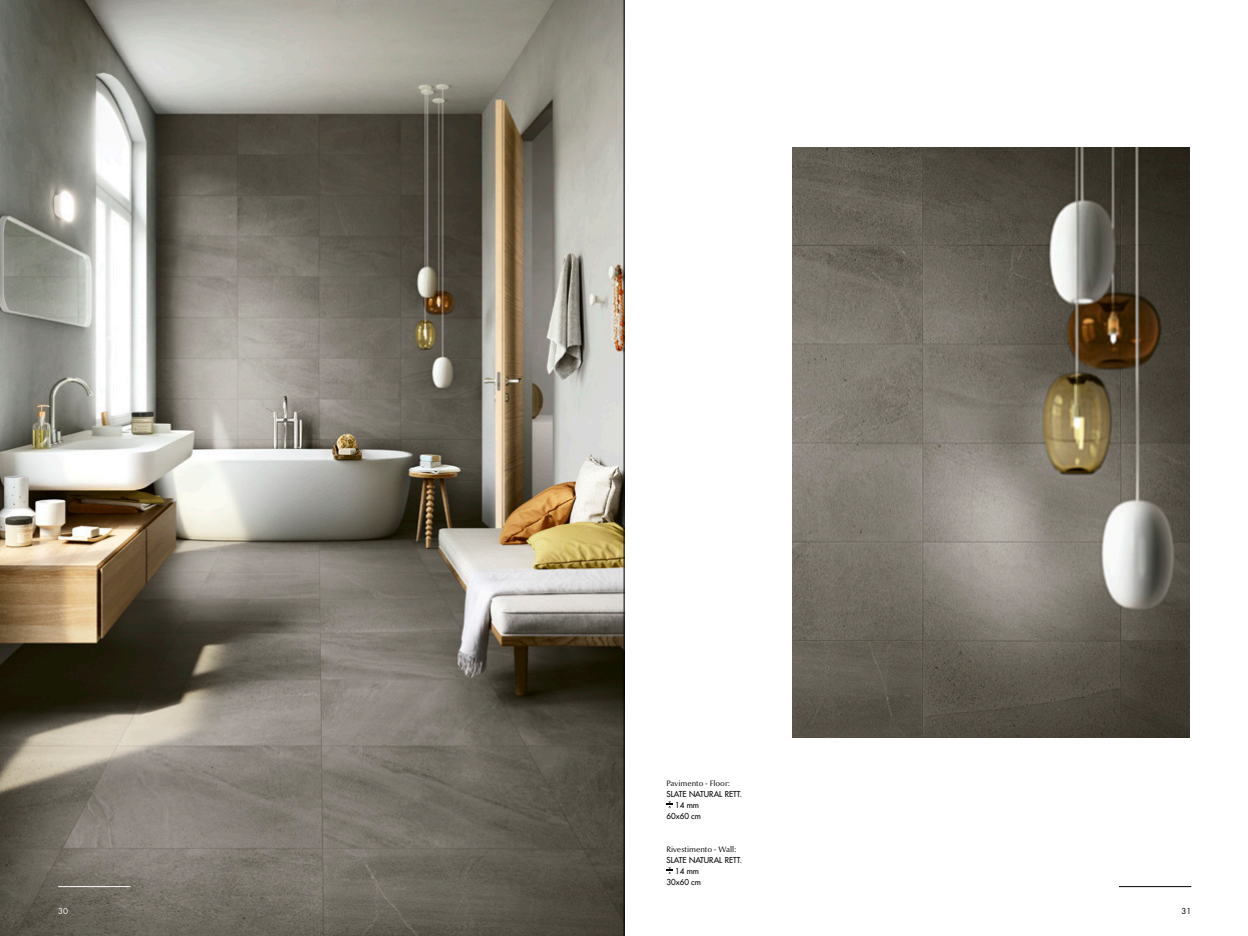
<style>
.page{position:relative;width:1248px;height:936px;background:#fff}
.page>*{position:absolute;margin:0;border:0;box-sizing:border-box;transform-origin:0 0}
.t1{font:500 8px "Futura LT Pro";color:#000}
.t2{font:8px "Optima Nova LT Pro";color:#000}
.t3{font:8px "Futura LT Pro";color:#fff}
.t4{font:8px "Futura LT Pro";color:#000}
</style>
<div class="page">
<svg style="left:0;top:0;width:624px;height:935px"></svg>
<img style="left:792px;top:147px;width:397px;height:590px">
<svg style="left:666px;top:801px;width:7px;height:6px"></svg>
<svg style="left:666px;top:867px;width:7px;height:6px"></svg>
<hr style="left:1118px;top:886px;width:73px;height:1px;background:#000">
<hr style="left:58px;top:886px;width:72px;height:1px;background:#fff">
<p class="t2" style="left:666px;top:777px;width:65px">Pavimento - Floor:</p>
<p class="t1" style="left:666px;top:787px;width:77px">SLATE NATURAL RETT.</p>
<p class="t1" style="left:675px;top:798px;width:25px">14 mm</p>
<p class="t1" style="left:666px;top:809px;width:36px">60x60 cm</p>
<p class="t2" style="left:666px;top:843px;width:72px">Rivestimento - Wall:</p>
<p class="t1" style="left:666px;top:853px;width:77px">SLATE NATURAL RETT.</p>
<p class="t1" style="left:675px;top:864px;width:25px">14 mm</p>
<p class="t1" style="left:666px;top:875px;width:36px">30x60 cm</p>
<p class="t3" style="left:58px;top:906px;width:11px">30</p>
<p class="t4" style="left:1181px;top:906px;width:11px">31</p>
</div>
